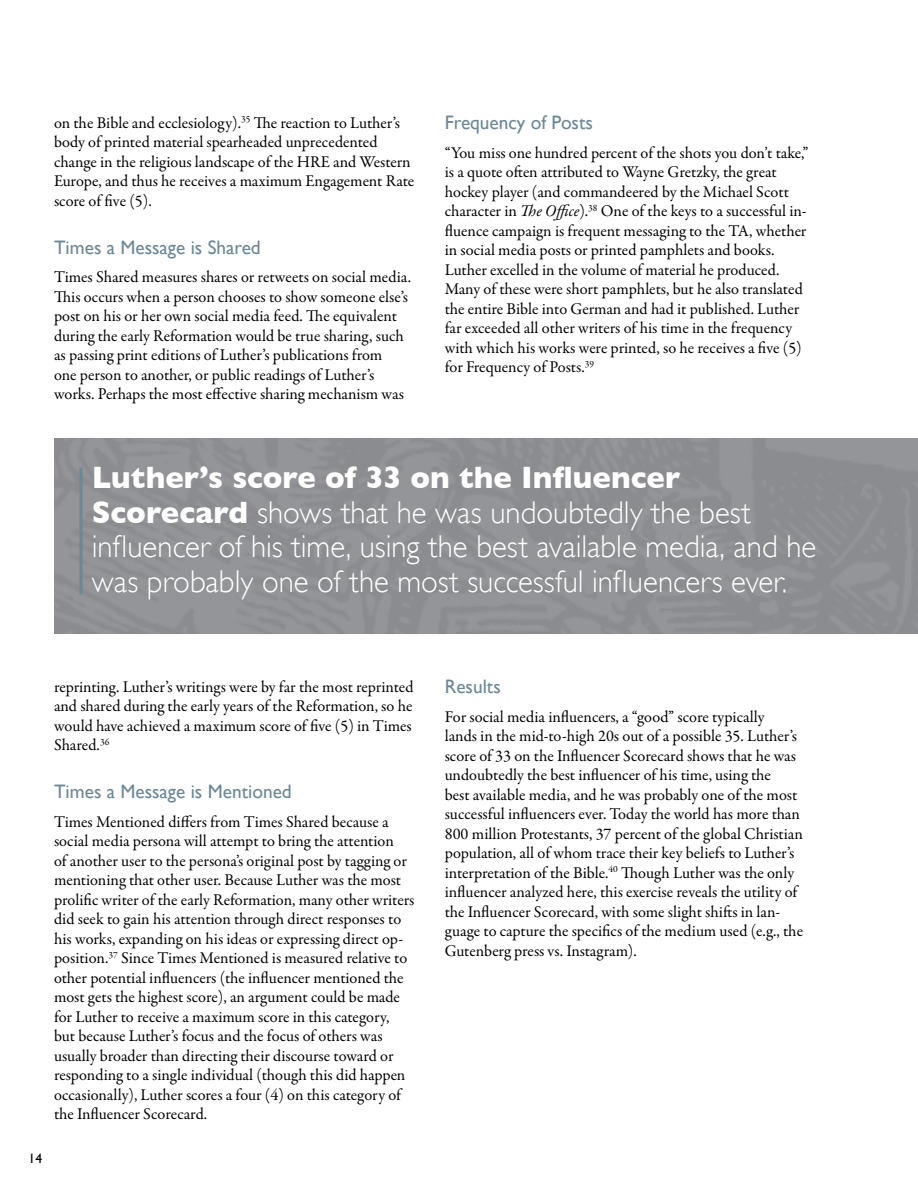
<style>
.page{position:relative;width:918px;height:1188px;background:#fff}
.page>*{position:absolute;margin:0;border:0;box-sizing:border-box;transform-origin:0 0}
.t1{font:300 31.5px/34.5px "Gill Sans";color:#fff}
.t2{font:19.5px "Gill Sans";color:#6c8896}
.t3{font:16.5px/19.5px "Garamond Premr Pro";color:#000}
.t4{font:13.5px "Gill Sans";color:#000}
.s1{font-style:italic}
.s2{font-weight:700}
</style>
<div class="page">
<div style="left:54px;top:438px;width:864px;height:196px;background:#939598"></div>
<hr style="left:80px;top:468px;width:2px;height:126px;background:#6c8896">
<p class="t3" style="left:54px;top:113px;width:362px">on the Bible and ecclesiology).<sup>35</sup> The reaction to Luther’s body of printed material spearheaded unprecedented change in the religious landscape of the HRE and Western Europe, and thus he receives a maximum Engagement Rate score of five (5).</p>
<p class="t2" style="left:54px;top:235px;width:208px">Times a Message is Shared</p>
<p class="t3" style="left:54px;top:267px;width:359px">Times Shared measures shares or retweets on social media.<br>This occurs when a person chooses to show someone else’s post on his or her own social media feed. The equivalent during the early Reformation would be true sharing, such as passing print editions of Luther’s publications from<br>one person to another, or public readings of Luther’s works. Perhaps the most effective sharing mechanism was</p>
<p class="t2" style="left:445px;top:111px;width:150px">Frequency of Posts</p>
<p class="t3" style="left:445px;top:143px;width:365px">“You miss one hundred percent of the shots you don’t take,” is a quote often attributed to Wayne Gretzky, the great hockey player (and commandeered by the Michael Scott character in <span class="s1">The Office</span>).<sup>38</sup> One of the keys to a successful in&shy;fluence campaign is frequent messaging to the TA, whether in social media posts or printed pamphlets and books.<br>Luther excelled in the volume of material he produced.<br>Many of these were short pamphlets, but he also translated the entire Bible into German and had it published. Luther far exceeded all other writers of his time in the frequency with which his works were printed, so he receives a five (5) for Frequency of Posts.<sup>39</sup></p>
<h1 class="t1" style="left:92px;top:460px;width:726px"><span class="s2">Luther’s score of 33 on the Influencer Scorecard</span> shows that he was undoubtedly the best influencer of his time, using the best available media, and he was probably one of the most successful influencers ever.</h1>
<p class="t3" style="left:54px;top:677px;width:361px;text-align:justify">reprinting. Luther’s writings were by far the most reprinted and shared during the early years of the Reformation, so he would have achieved a maximum score of five (5) in Times Shared.<sup>36</sup></p>
<p class="t2" style="left:54px;top:780px;width:239px">Times a Message is Mentioned</p>
<p class="t3" style="left:54px;top:812px;width:362px">Times Mentioned differs from Times Shared because a social media persona will attempt to bring the attention<br>of another user to the persona’s original post by tagging or mentioning that other user. Because Luther was the most prolific writer of the early Reformation, many other writers did seek to gain his attention through direct responses to his works, expanding on his ideas or expressing direct op&shy;position.<sup>37</sup> Since Times Mentioned is measured relative to other potential influencers (the influencer mentioned the most gets the highest score), an argument could be made for Luther to receive a maximum score in this category, but because Luther’s focus and the focus of others was usually broader than directing their discourse toward or responding to a single individual (though this did happen occasionally), Luther scores a four (4) on this category of the Influencer Scorecard.</p>
<p class="t4" style="left:29px;top:1150px;width:15px">14</p>
<p class="t2" style="left:445px;top:675px;width:58px">Results</p>
<p class="t3" style="left:445px;top:707px;width:360px">For social media influencers, a “good” score typically<br>lands in the mid-to-high 20s out of a possible 35. Luther’s score of 33 on the Influencer Scorecard shows that he was undoubtedly the best influencer of his time, using the<br>best available media, and he was probably one of the most successful influencers ever. Today the world has more than 800 million Protestants, 37 percent of the global Christian population, all of whom trace their key beliefs to Luther’s interpretation of the Bible.<sup>40</sup> Though Luther was the only influencer analyzed here, this exercise reveals the utility of the Influencer Scorecard, with some slight shifts in lan&shy;guage to capture the specifics of the medium used (e.g., the Gutenberg press vs. Instagram).</p>
</div>
